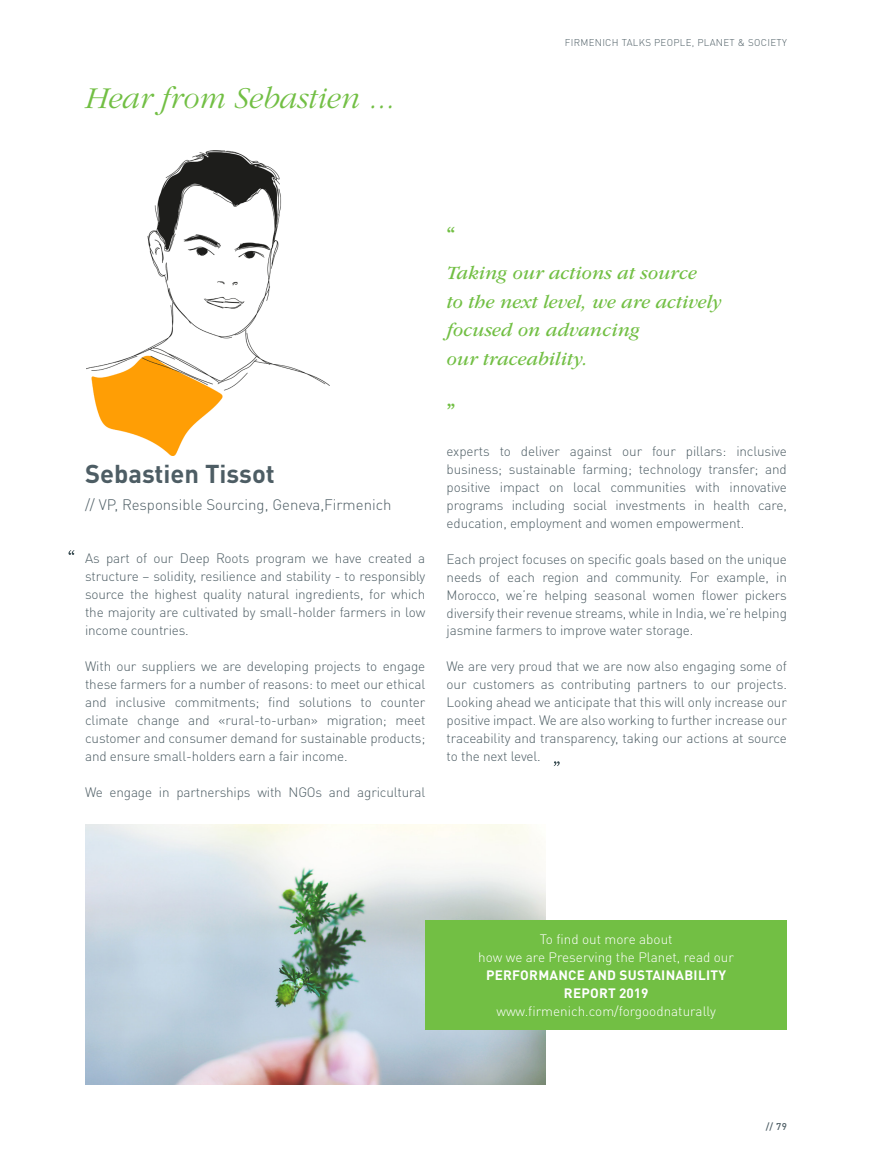
<style>
.page{position:relative;width:872px;height:1170px;background:#fff}
.page>*{position:absolute;margin:0;border:0;box-sizing:border-box;transform-origin:0 0}
.t1{font:italic 300 31.5px "ITC Garamond Std";color:#72bf44}
.ARTICLES_intro{font:700 25.5px "DIN Pro";color:#4d5d64}
.t2{font:italic 19.5px "ITC Garamond Std";color:#72bf44}
.t3{font:700 19.5px "ITC Garamond Std";color:#72bf44}
.HEROES{font:300 15px "DIN Pro";color:#4d5d64}
.ARTICLES_textesOK{font:300 13.5px/18px "DIN Pro";letter-spacing:-.01em;color:#4d5d64;text-align:justify}
.ARTICLES_textes_cour{font:300 13.5px "DIN Pro";color:#fff}
.ARTICLES_textes_cour-2{font:700 13.5px "DIN Pro";letter-spacing:.02em;color:#fff}
.t4{font:300 9.75px "DIN Pro";letter-spacing:.03em;color:#4d5d64}
.t5{font:500 9.75px "DIN Pro";color:#4d5d64}
</style>
<div class="page">
<img style="left:85px;top:824px;width:461px;height:260px">
<img style="left:87px;top:150px;width:242px;height:306px">
<div style="left:425px;top:919px;width:362px;height:110px;background:#72bf44"></div>
<svg style="left:68px;top:550px;width:6px;height:5px"></svg>
<svg style="left:554px;top:761px;width:5px;height:5px"></svg>
<p class="t1" style="left:85px;top:81px;width:311px">Hear from Sebastien ...</p>
<p class="t4" style="left:565px;top:35px;width:223px">FIRMENICH TALKS PEOPLE, PLANET &amp; SOCIETY</p>
<p class="ARTICLES_intro" style="left:85px;top:452px;width:191px">Sebastien Tissot</p>
<p class="HEROES" style="left:85px;top:493px;width:308px">// VP, Responsible Sourcing, Geneva,Firmenich</p>
<p class="ARTICLES_textesOK" style="left:85px;top:548px;width:342px">As part of our Deep Roots program we have created a structure – solidity, resilience and stability - to responsibly source the highest quality natural ingredients, for which the majority are cultivated by small-holder farmers in low income countries.</p>
<p class="ARTICLES_textesOK" style="left:85px;top:656px;width:342px">With our suppliers we are developing projects to engage these farmers for a number of reasons: to meet our ethical and inclusive commitments; find solutions to counter climate change and «rural-to-urban» migration; meet customer and consumer demand for sustainable products; and ensure small-holders earn a fair income.</p>
<p class="ARTICLES_textesOK" style="left:85px;top:782px;width:342px">We engage in partnerships with NGOs and agricultural</p>
<p class="t3" style="left:446px;top:223px;width:11px">“</p>
<p class="t2" style="left:446px;top:262px;width:251px">Taking our actions at source</p>
<p class="t2" style="left:446px;top:291px;width:276px">to the next level, we are actively</p>
<p class="t2" style="left:446px;top:319px;width:195px">focused on advancing</p>
<p class="t2" style="left:446px;top:348px;width:142px">our traceability.</p>
<p class="t3" style="left:446px;top:398px;width:11px">”</p>
<p class="ARTICLES_textesOK" style="left:446px;top:440px;width:342px">experts to deliver against our four pillars: inclusive business; sustainable farming; technology transfer; and positive impact on local communities with innovative programs including social investments in health care, education, employment and women empowerment.</p>
<p class="ARTICLES_textesOK" style="left:446px;top:548px;width:342px">Each project focuses on specific goals based on the unique needs of each region and community. For example, in Morocco, we’re helping seasonal women flower pickers diversify their revenue streams, while in India, we’re helping jasmine farmers to improve water storage.</p>
<p class="ARTICLES_textesOK" style="left:446px;top:656px;width:342px">We are very proud that we are now also engaging some of our customers as contributing partners to our projects.<br>Looking ahead we anticipate that this will only increase our positive impact. We are also working to further increase our traceability and transparency, taking our actions at source to the next level.</p>
<p class="ARTICLES_textes_cour" style="left:539px;top:928px;width:134px">To find out more about</p>
<p class="ARTICLES_textes_cour" style="left:478px;top:946px;width:257px">how we are Preserving the Planet, read our</p>
<p class="ARTICLES_textes_cour-2" style="left:486px;top:963px;width:242px">PERFORMANCE AND SUSTAINABILITY</p>
<p class="ARTICLES_textes_cour-2" style="left:564px;top:981px;width:86px">REPORT 2019</p>
<p class="ARTICLES_textes_cour" style="left:496px;top:1000px;width:221px">www.firmenich.com/forgoodnaturally</p>
<p class="t5" style="left:766px;top:1118px;width:22px">// 79</p>
</div>
